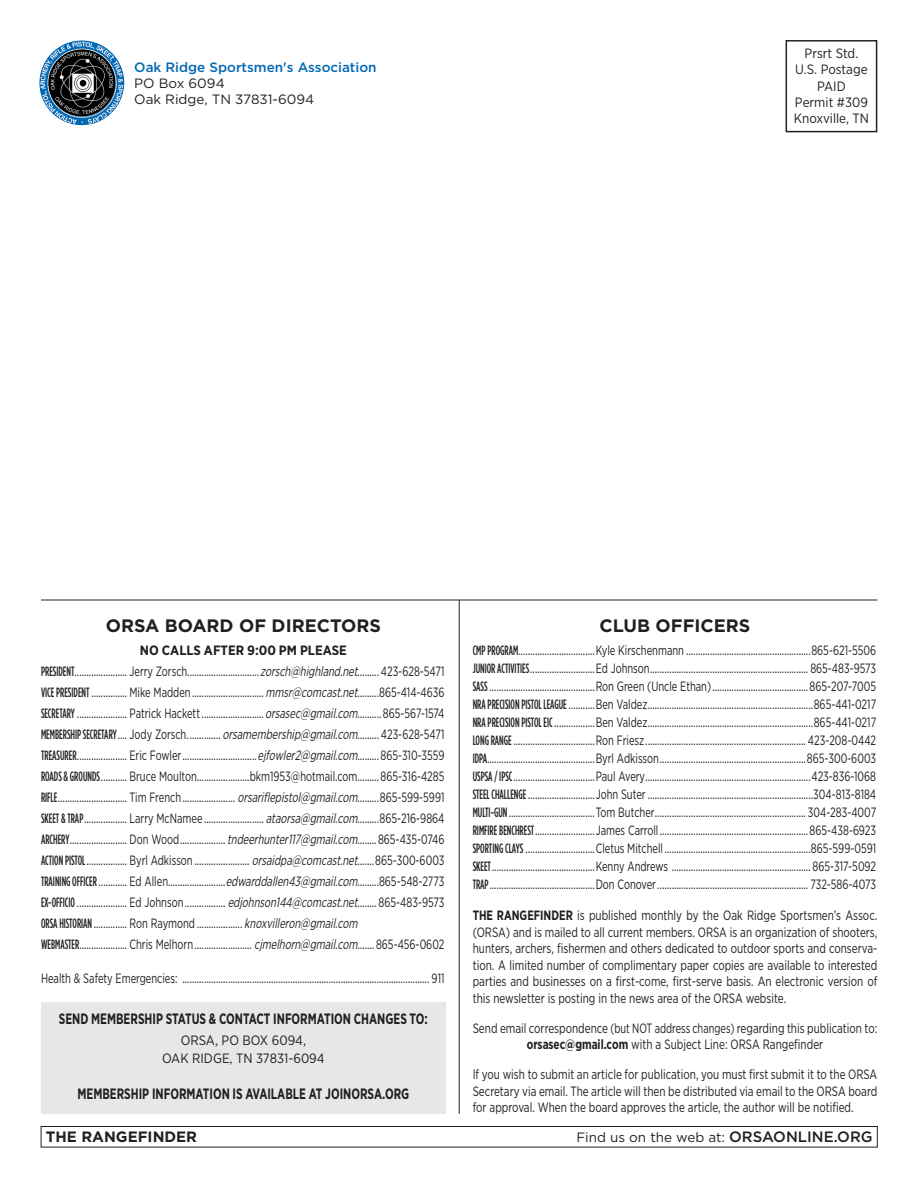
<style>
.page{position:relative;width:918px;height:1188px;background:#fff}
.page>*{position:absolute;margin:0;border:0;box-sizing:border-box;transform-origin:0 0}
.t1{font:700 18px "Gotham";color:#231f20}
.t2{font:700 15px "Gotham Narrow";color:#231f20;scale:.8 1}
.t3{font:700 15px "Gotham";color:#231f20}
.t4{font:13.5px "Gotham Narrow";color:#231f20;scale:.8 1}
.t5{font:13.5px/16.5px "Gotham Narrow";color:#231f20;text-align:justify;scale:.85 1}
.t6{font:13.5px "Gotham Narrow";color:#231f20}
.t7{font:13.5px "Gotham";color:#231f20}
.t8{font:500 13.5px "Gotham";color:#0168b3}
.t9{font:700 13.5px "Gotham Narrow";color:#231f20}
.s1{font-family:"Gotham Condensed";font-weight:500}
.s2{font-style:italic}
.s3{font-weight:700}
.s4{font-weight:500;font-size:15px}
</style>
<div class="page">
<div style="left:786px;top:40px;width:91px;height:92px;border:2px solid #231f20"></div>
<hr style="left:41px;top:600px;width:836px;height:1px;background:#231f20">
<img style="left:39px;top:40px;width:85px;height:85px;border-radius:43px">
<img style="left:48px;top:49px;width:68px;height:67px;border-radius:34px">
<div style="left:41px;top:1126px;width:837px;height:22px;border:1px solid #231f20"></div>
<div style="left:41px;top:1002px;width:405px;height:112px;background:#e6e7e9"></div>
<hr style="left:459px;top:600px;width:1px;height:514px;background:#231f20">
<p class="t8" style="left:134px;top:58px;width:244px">Oak Ridge Sportsmen's Association</p>
<p class="t7" style="left:134px;top:76px;width:92px">PO Box 6094</p>
<p class="t7" style="left:134px;top:92px;width:182px">Oak Ridge, TN 37831-6094</p>
<p class="t6" style="left:805px;top:45px;width:55px">Prsrt Std.</p>
<p class="t6" style="left:795px;top:61px;width:74px">U.S. Postage</p>
<p class="t6" style="left:817px;top:77px;width:30px">PAID</p>
<p class="t6" style="left:795px;top:94px;width:75px">Permit #309</p>
<p class="t6" style="left:794px;top:110px;width:77px">Knoxville, TN</p>
<p class="t1" style="left:106px;top:614px;width:277px">ORSA BOARD OF DIRECTORS</p>
<p class="t9" style="left:140px;top:641px;width:208px">NO CALLS AFTER 9:00 PM PLEASE</p>
<p class="t4" style="left:41px;top:663px;width:506px"><span class="s1">PRESIDENT</span>...................... Jerry Zorsch..............................<span class="s2">zorsch@highland.net</span>......... 423-628-5471</p>
<p class="t4" style="left:41px;top:684px;width:506px"><span class="s1">VICE PRESIDENT</span> ............... Mike Madden..............................<span class="s2">mmsr@comcast.net</span>.........865-414-4636</p>
<p class="t4" style="left:41px;top:705px;width:506px"><span class="s1">SECRETARY</span> ..................... Patrick Hackett..........................<span class="s2">orsasec@gmail.com</span>..........865-567-1574</p>
<p class="t4" style="left:41px;top:726px;width:506px"><span class="s1">MEMBERSHIP SECRETARY</span>.... Jody Zorsch.............. <span class="s2">orsamembership@gmail.com</span>......... 423-628-5471</p>
<p class="t4" style="left:41px;top:747px;width:506px"><span class="s1">TREASURER</span>..................... Eric Fowler...............................<span class="s2">ejfowler2@gmail.com</span>.........865-310-3559</p>
<p class="t4" style="left:41px;top:768px;width:506px"><span class="s1">ROADS &amp; GROUNDS</span>........... Bruce Moulton......................bkm1953@hotmail.com.........865-316-4285</p>
<p class="t4" style="left:41px;top:789px;width:506px"><span class="s1">RIFLE</span>............................. Tim French...................... <span class="s2">orsariflepistol@gmail.com</span>.........865-599-5991</p>
<p class="t4" style="left:41px;top:810px;width:506px"><span class="s1">SKEET &amp; TRAP</span>.................. Larry McNamee ......................... <span class="s2">ataorsa@gmail.com</span>.........865-216-9864</p>
<p class="t4" style="left:41px;top:831px;width:506px"><span class="s1">ARCHERY</span>........................ Don Wood...................<span class="s2">tndeerhunter117@gmail.com</span>........865-435-0746</p>
<p class="t4" style="left:41px;top:852px;width:506px"><span class="s1">ACTION PISTOL</span>................. Byrl Adkisson ....................... <span class="s2">orsaidpa@comcast.net</span>.......865-300-6003</p>
<p class="t4" style="left:41px;top:873px;width:506px"><span class="s1">TRAINING OFFICER</span>............ Ed Allen........................<span class="s2">edwarddallen43@gmail.com</span>.........865-548-2773</p>
<p class="t4" style="left:41px;top:894px;width:506px"><span class="s1">EX-OFFICIO</span> ..................... Ed Johnson................. <span class="s2">edjohnson144@comcast.net</span>........ 865-483-9573</p>
<p class="t4" style="left:41px;top:915px;width:401px"><span class="s1">ORSA HISTORIAN</span> .............. Ron Raymond ................... <span class="s2">knoxvilleron@gmail.com</span></p>
<p class="t4" style="left:41px;top:936px;width:506px"><span class="s1">WEBMASTER</span>.................... Chris Melhorn........................ <span class="s2">cjmelhorn@gmail.com.......</span>865-456-0602</p>
<p class="t4" style="left:41px;top:970px;width:506px">Health &amp; Safety Emergencies: ....................................................................................................... 911</p>
<p class="t2" style="left:59px;top:1009px;width:463px">SEND MEMBERSHIP STATUS &amp; CONTACT INFORMATION CHANGES TO:</p>
<p class="t6" style="left:181px;top:1032px;width:127px">ORSA, PO BOX 6094,</p>
<p class="t6" style="left:162px;top:1050px;width:164px">OAK RIDGE, TN 37831-6094</p>
<p class="t2" style="left:77px;top:1084px;width:416px">MEMBERSHIP INFORMATION IS AVAILABLE AT JOINORSA.ORG</p>
<p class="t1" style="left:600px;top:614px;width:152px">CLUB OFFICERS</p>
<p class="t4" style="left:473px;top:642px;width:506px"><span class="s1">CMP PROGRAM</span>................................Kyle Kirschenmann ....................................................865-621-5506</p>
<p class="t4" style="left:473px;top:660px;width:506px"><span class="s1">JUNIOR ACTIVITIES</span>...........................Ed Johnson.................................................................. 865-483-9573</p>
<p class="t4" style="left:473px;top:678px;width:506px"><span class="s1">SASS</span> ............................................Ron Green (Uncle Ethan)........................................865-207-7005</p>
<p class="t4" style="left:473px;top:696px;width:506px"><span class="s1">NRA PRECISION PISTOL LEAGUE</span> ...........Ben Valdez.....................................................................865-441-0217</p>
<p class="t4" style="left:473px;top:714px;width:506px"><span class="s1">NRA PRECISION PISTOL EIC</span>.................Ben Valdez.....................................................................865-441-0217</p>
<p class="t4" style="left:473px;top:732px;width:506px"><span class="s1">LONG RANGE</span>..................................Ron Friesz................................................................... 423-208-0442</p>
<p class="t4" style="left:473px;top:750px;width:506px"><span class="s1">IDPA</span>.............................................Byrl Adkisson.............................................................865-300-6003</p>
<p class="t4" style="left:473px;top:768px;width:506px"><span class="s1">USPSA / IPSC</span>..................................Paul Avery.....................................................................423-836-1068</p>
<p class="t4" style="left:473px;top:786px;width:506px"><span class="s1">STEEL CHALLENGE</span>............................John Suter .....................................................................304-813-8184</p>
<p class="t4" style="left:473px;top:804px;width:506px"><span class="s1">MULTI-GUN</span>....................................Tom Butcher............................................................... 304-283-4007</p>
<p class="t4" style="left:473px;top:822px;width:506px"><span class="s1">RIMFIRE BENCHREST</span>.........................James Carroll..............................................................865-438-6923</p>
<p class="t4" style="left:473px;top:840px;width:506px"><span class="s1">SPORTING CLAYS</span> .............................Cletus Mitchell .............................................................865-599-0591</p>
<p class="t4" style="left:473px;top:858px;width:506px"><span class="s1">SKEET</span>...........................................Kenny Andrews .......................................................... 865-317-5092</p>
<p class="t4" style="left:473px;top:876px;width:506px"><span class="s1">TRAP</span>............................................Don Conover............................................................... 732-586-4073</p>
<p class="t5" style="left:473px;top:907px;width:478px"><span class="s3">THE RANGEFINDER</span> is published monthly by the Oak Ridge Sportsmen’s Assoc. (ORSA) and is mailed to all current members. ORSA is an organization of shooters, hunters, archers, fishermen and others dedicated to outdoor sports and conserva&shy;tion. A limited number of complimentary paper copies are available to interested parties and businesses on a first-come, first-serve basis. An electronic version of this newsletter is posting in the news area of the ORSA website.</p>
<p class="t5" style="left:473px;top:1020px;width:478px">Send email correspondence (but NOT address changes) regarding this publication to:</p>
<p class="t5" style="left:527px;top:1036px;width:350px"><span class="s3">orsasec@gmail.com</span> with a Subject Line: ORSA Rangefinder</p>
<p class="t5" style="left:473px;top:1066px;width:478px">If you wish to submit an article for publication, you must first submit it to the ORSA Secretary via email. The article will then be distributed via email to the ORSA board for approval. When the board approves the article, the author will be notified.</p>
<p class="t3" style="left:46px;top:1127px;width:153px">THE RANGEFINDER</p>
<p class="t7" style="left:576px;top:1130px;width:298px">Find us on the web at: <span class="s4">ORSAONLINE.ORG</span></p>
</div>
